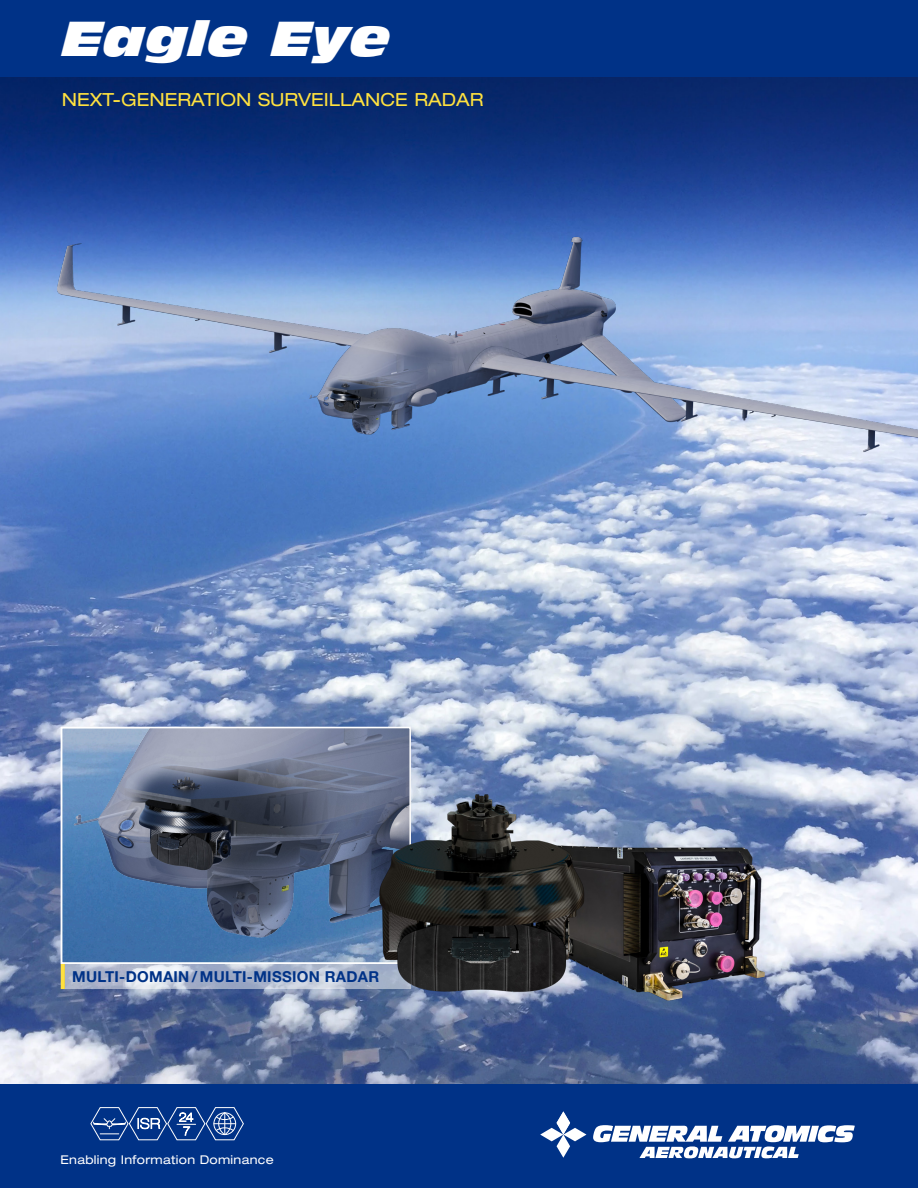
<style>
.page{position:relative;width:918px;height:1188px;background:#fff}
.page>*{position:absolute;margin:0;border:0;box-sizing:border-box;transform-origin:0 0}
.Front_Page_Title_Hea{font:italic 48px "Antique Olive Std Nord";color:#fff}
.Front_Page_Title_Hea-2{font:expanded 18px "Helvetica Neue LT Pro";color:#ffe13f}
.ALL_CAPS_TABLE{font:700 15px "Helvetica Neue LT Pro";letter-spacing:.02em;color:#003287}
.t1{font:expanded 12px "Helvetica Neue LT Pro";letter-spacing:.025em;color:#fff}
</style>
<div class="page">
<img style="left:0;top:77px;width:918px;height:1008px">
<img style="left:50px;top:77px;width:868px;height:607px">
<div style="left:0;top:1085px;width:918px;height:103px;background:#003287"></div>
<div style="left:0;top:0;width:918px;height:77px;background:#003287"></div>
<svg style="left:593px;top:1125px;width:262px;height:33px"></svg>
<svg style="left:540px;top:1111px;width:46px;height:47px"></svg>
<svg style="left:90px;top:1107px;width:154px;height:33px"></svg>
<svg style="left:65px;top:964px;width:308px;height:25px;background:#b6c0d3"></svg>
<svg style="left:61px;top:964px;width:4px;height:25px"></svg>
<img style="left:64px;top:730px;width:344px;height:231px">
<div style="left:61px;top:727px;width:350px;height:237px;border:2px solid #fff"></div>
<img style="left:586px;top:843px;width:180px;height:158px">
<img style="left:373px;top:785px;width:213px;height:221px">
<p class="Front_Page_Title_Hea" style="left:63px;top:8px;width:329px">Eagle Eye</p>
<p class="Front_Page_Title_Hea-2" style="left:62px;top:88px;width:423px">NEXT-GENERATION SURVEILLANCE RADAR</p>
<p class="ALL_CAPS_TABLE" style="left:72px;top:967px;width:308px">MULTI-DOMAIN / MULTI-MISSION RADAR</p>
<p class="t1" style="left:61px;top:1152px;width:215px">Enabling Information Dominance</p>
</div>
